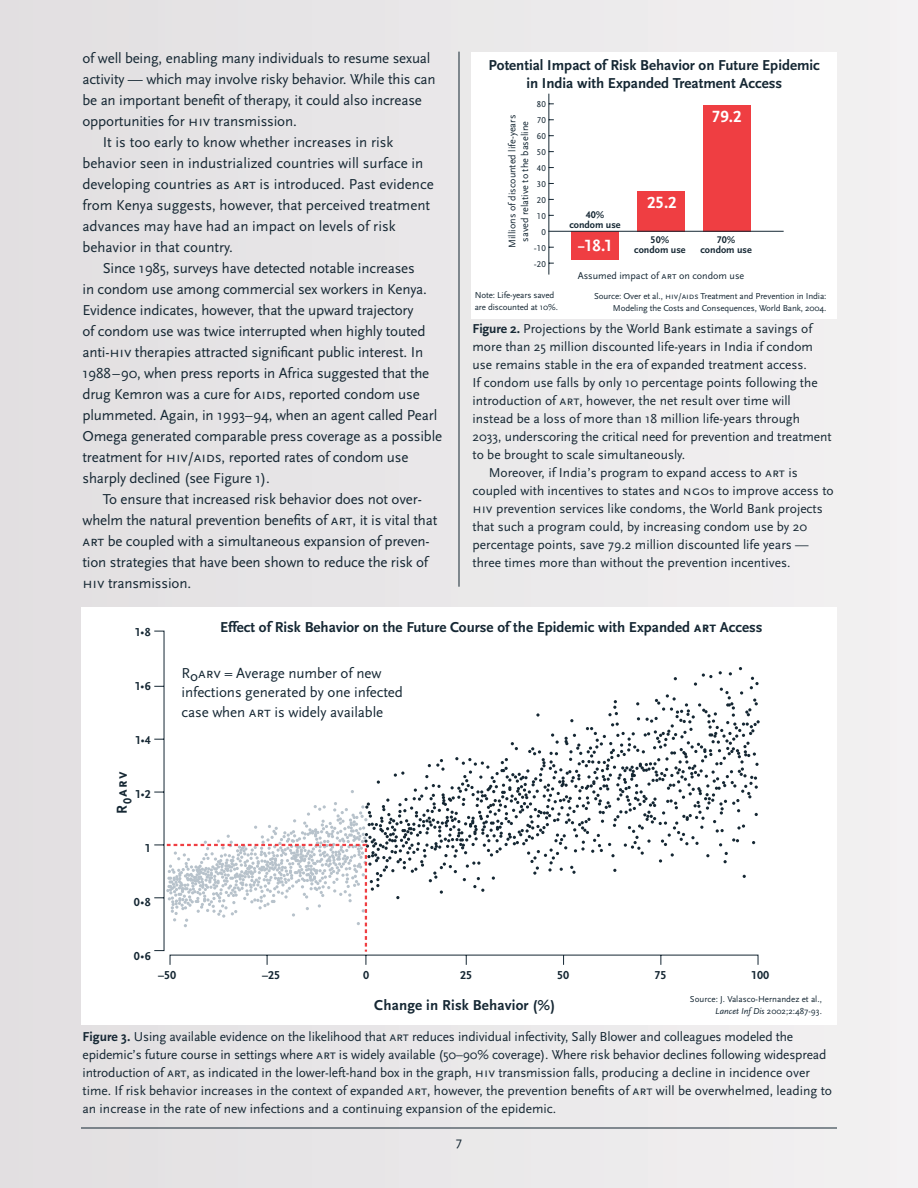
<style>
.page{position:relative;width:918px;height:1188px;background:#e8e6e7}
.page>*{position:absolute;margin:0;border:0;box-sizing:border-box;transform-origin:0 0}
.t1{font:700 16.95px "Scala Sans LF";color:#fff}
.t2{font:700 16.95px "Scala Sans LF";color:#fff;scale:.75 1}
.t3{font:15px/19.5px "Scala Sans";letter-spacing:-.01em;color:#152733}
.t4{font:700 15px/18px "Scala Sans";color:#152733;text-align:center}
.t5{font:700 15px "Scala Sans LF";letter-spacing:.01em;color:#152733}
.t6{font:700 15px "Scala Sans Caps";color:#152733}
.t7{font:13.5px/18px "Scala Sans";color:#152733}
.t8{font:700 12px "Scala Sans LF";color:#152733}
.t9{font:10.05px/12.6px "Scala Sans LF";color:#152733;text-align:center}
.t10{font:700 10.05px/10.1px "Scala Sans LF";color:#152733;text-align:center}
.t11{font:9px/12px "Scala Sans";letter-spacing:-.01em;color:#152733;text-align:right}
.t12{font:8.85px "Scala Sans LF";color:#152733}
.t13{font:8.85px "Scala Sans LF";color:#152733;scale:1.25 1}
.s1{font-family:"Scala Sans Caps"}
.s2{font-family:"Scala Sans LF Caps"}
.s3{font-weight:700}
.s4{font-size:12px}
.s5{font-size:9px}
.s6{font-family:"Scala Sans LF"}
.s7{font-style:italic}
</style>
<div class="page">
<hr style="left:81px;top:1128px;width:756px;height:1px;background:#152733">
<div style="left:471px;top:52px;width:366px;height:266px;background:#fff"></div>
<div style="left:703px;top:105px;width:47px;height:126px;background:#ef3e42"></div>
<div style="left:637px;top:191px;width:48px;height:40px;background:#ef3e42"></div>
<div style="left:571px;top:231px;width:48px;height:29px;background:#ef3e42"></div>
<hr style="left:549px;top:231px;width:234px;height:1px;background:#152733">
<hr style="left:549px;top:94px;width:1px;height:181px;background:#152733">
<div style="left:81px;top:608px;width:756px;height:417px;background:#fff"></div>
<svg style="left:154px;top:630px;width:605px;height:335px"></svg>
<svg style="left:165px;top:667px;width:595px;height:287px"></svg>
<hr style="left:459px;top:52px;width:1px;height:535px;background:#152733">
<p class="t3" style="left:82px;top:50px;width:350px">of well being, enabling many individuals to resume sexual</p>
<p class="t3" style="left:82px;top:71px;width:355px">activity — which may involve risky behavior. While this can</p>
<p class="t3" style="left:82px;top:92px;width:341px">be an important benefit of therapy, it could also increase</p>
<p class="t3" style="left:82px;top:113px;width:216px">opportunities for <span class="s1">hiv</span> transmission.</p>
<p class="t3" style="left:103px;top:134px;width:292px">It is too early to know whether increases in risk</p>
<p class="t3" style="left:83px;top:155px;width:343px">behavior seen in industrialized countries will surface in</p>
<p class="t3" style="left:83px;top:176px;width:353px">developing countries as <span class="s1">art</span> is introduced. Past evidence</p>
<p class="t3" style="left:82px;top:197px;width:349px">from Kenya suggests, however, that perceived treatment</p>
<p class="t3" style="left:82px;top:218px;width:315px">advances may have had an impact on levels of risk</p>
<p class="t3" style="left:82px;top:239px;width:152px">behavior in that country.</p>
<p class="t3" style="left:103px;top:260px;width:314px">Since 1985, surveys have detected notable increases</p>
<p class="t3" style="left:82px;top:281px;width:346px">in condom use among commercial sex workers in Kenya.</p>
<p class="t3" style="left:82px;top:302px;width:333px">Evidence indicates, however, that the upward trajectory</p>
<p class="t3" style="left:82px;top:323px;width:344px">of condom use was twice interrupted when highly touted</p>
<p class="t3" style="left:82px;top:344px;width:342px">anti-<span class="s1">hiv</span> therapies attracted significant public interest. In</p>
<p class="t3" style="left:82px;top:365px;width:348px">1988–90, when press reports in Africa suggested that the</p>
<p class="t3" style="left:82px;top:386px;width:339px">drug Kemron was a cure for <span class="s1">aids</span>, reported condom use</p>
<p class="t3" style="left:82px;top:407px;width:356px">plummeted. Again, in 1993–94, when an agent called Pearl</p>
<p class="t3" style="left:82px;top:428px;width:361px">Omega generated comparable press coverage as a possible</p>
<p class="t3" style="left:82px;top:449px;width:327px">treatment for <span class="s1">hiv</span>/<span class="s1">aids</span>, reported rates of condom use</p>
<p class="t3" style="left:82px;top:470px;width:189px">sharply declined (see Figure 1).</p>
<p class="t3" style="left:103px;top:491px;width:321px">To ensure that increased risk behavior does not over-</p>
<p class="t3" style="left:82px;top:512px;width:356px">whelm the natural prevention benefits of <span class="s1">art</span>, it is vital that</p>
<p class="t3" style="left:82px;top:533px;width:349px"><span class="s1">art</span> be coupled with a simultaneous expansion of preven-</p>
<p class="t3" style="left:82px;top:554px;width:347px">tion strategies that have been shown to reduce the risk of</p>
<p class="t3" style="left:82px;top:575px;width:110px"><span class="s1">hiv</span> transmission.</p>
<p class="t4" style="left:489px;top:57px;width:333px">Potential Impact of Risk Behavior on Future Epidemic in India with Expanded Treatment Access</p>
<p class="t12" style="left:537px;top:101px;width:10px">80</p>
<p class="t9" style="left:507px;top:248px;width:135px;rotate:-90deg">Millions of discounted life-years saved relative to the baseline</p>
<p class="t12" style="left:537px;top:117px;width:10px">70</p>
<p class="t12" style="left:537px;top:133px;width:10px">60</p>
<p class="t12" style="left:537px;top:149px;width:10px">50</p>
<p class="t12" style="left:537px;top:165px;width:10px">40</p>
<p class="t12" style="left:537px;top:181px;width:10px">30</p>
<p class="t12" style="left:537px;top:197px;width:10px">20</p>
<p class="t12" style="left:537px;top:213px;width:10px">10</p>
<p class="t12" style="left:541px;top:228px;width:6px">0</p>
<p class="t13" style="left:534px;top:244px;width:11px">-10</p>
<p class="t13" style="left:534px;top:260px;width:11px">-20</p>
<p class="t1" style="left:712px;top:109px;width:31px">79.2</p>
<p class="t10" style="left:569px;top:210px;width:53px">40% condom use</p>
<p class="t2" style="left:578px;top:238px;width:48px">–18.1</p>
<p class="t1" style="left:647px;top:195px;width:31px">25.2</p>
<p class="t10" style="left:634px;top:235px;width:53px">50% condom use</p>
<p class="t10" style="left:700px;top:235px;width:53px">70% condom use</p>
<p class="t9" style="left:578px;top:270px;width:168px">Assumed impact of <span class="s2">art</span> on condom use</p>
<p class="t11" style="left:475px;top:290px;width:85px;text-align:left">Note: Life-years saved are discounted at 10%.</p>
<p class="t11" style="left:594px;top:290px;width:234px">Source: Over et al., <span class="s1">hiv/aids</span> Treatment and Prevention in India:<br>Modeling the Costs and Consequences, World Bank, 2004.</p>
<p class="t7" style="left:472px;top:321px;width:341px"><span class="s3">Figure 2.</span> Projections by the World Bank estimate a savings of</p>
<p class="t7" style="left:472px;top:339px;width:342px">more than 25 million discounted life-years in India if condom</p>
<p class="t7" style="left:472px;top:357px;width:336px">use remains stable in the era of expanded treatment access.</p>
<p class="t7" style="left:472px;top:375px;width:347px">If condom use falls by only 10 percentage points following the</p>
<p class="t7" style="left:472px;top:393px;width:320px">introduction of <span class="s1">art</span>, however, the net result over time will</p>
<p class="t7" style="left:472px;top:411px;width:329px">instead be a loss of more than 18 million life-years through</p>
<p class="t7" style="left:472px;top:429px;width:361px">2033, underscoring the critical need for prevention and treatment</p>
<p class="t7" style="left:472px;top:447px;width:214px">to be brought to scale simultaneously.</p>
<p class="t7" style="left:489px;top:465px;width:311px">Moreover, if India’s program to expand access to <span class="s1">art</span> is</p>
<p class="t7" style="left:472px;top:483px;width:363px">coupled with incentives to states and <span class="s1">ngo</span><span class="s4">s</span> to improve access to</p>
<p class="t7" style="left:472px;top:501px;width:352px"><span class="s1">hiv</span> prevention services like condoms, the World Bank projects</p>
<p class="t7" style="left:472px;top:519px;width:336px">that such a program could, by increasing condom use by 20</p>
<p class="t7" style="left:472px;top:537px;width:338px">percentage points, save 79.2 million discounted life years —</p>
<p class="t7" style="left:472px;top:555px;width:320px">three times more than without the prevention incentives.</p>
<p class="t8" style="left:135px;top:627px;width:17px">1<span class="s5">•</span>8</p>
<p class="t8" style="left:135px;top:681px;width:17px">1<span class="s5">•</span>6</p>
<p class="t8" style="left:135px;top:735px;width:17px">1<span class="s5">•</span>4</p>
<p class="t6" style="left:113px;top:814px;width:44px;rotate:-90deg">R<sub>0</sub>arv</p>
<p class="t8" style="left:135px;top:789px;width:17px">1<span class="s5">•</span>2</p>
<p class="t8" style="left:145px;top:843px;width:7px">1</p>
<p class="t8" style="left:134px;top:897px;width:18px">0<span class="s5">•</span>8</p>
<p class="t8" style="left:134px;top:951px;width:18px">0<span class="s5">•</span>6</p>
<p class="t4" style="left:220px;top:619px;width:544px"><span class="s6">Effect of Risk Behavior on the</span> Future Course of the Epidemic with Expanded <span class="s1">art</span> Access</p>
<p class="t3" style="left:182px;top:665px;width:223px">Ro<span class="s1">arv</span> = Average number of new infections generated by one infected case when <span class="s1">art</span> is widely available</p>
<p class="t8" style="left:158px;top:970px;width:19px">–50</p>
<p class="t8" style="left:262px;top:970px;width:19px">–25</p>
<p class="t8" style="left:363px;top:970px;width:7px">0</p>
<p class="t8" style="left:460px;top:970px;width:13px">25</p>
<p class="t8" style="left:557px;top:970px;width:13px">50</p>
<p class="t8" style="left:655px;top:970px;width:13px">75</p>
<p class="t8" style="left:751px;top:970px;width:19px">100</p>
<p class="t5" style="left:374px;top:998px;width:182px">Change in Risk Behavior (%)</p>
<p class="t11" style="left:690px;top:994px;width:134px">Source: J. Valasco-Hernandez et al.,<br><span class="s7">Lancet Inf Dis</span> 2002;2:487-93.</p>
<p class="t7" style="left:82px;top:1029px;width:751px"><span class="s3">Figure 3.</span> Using available evidence on the likelihood that <span class="s1">art</span> reduces individual infectivity, Sally Blower and colleagues modeled the epidemic’s future course in settings where <span class="s1">art</span> is widely available (50–90% coverage). Where risk behavior declines following widespread introduction of <span class="s1">art</span>, as indicated in the lower-left-hand box in the graph, <span class="s1">hiv</span> transmission falls, producing a decline in incidence over time. If risk behavior increases in the context of expanded <span class="s1">art</span>, however, the prevention benefits of <span class="s1">art</span> will be overwhelmed, leading to an increase in the rate of new infections and a continuing expansion of the epidemic.</p>
<p class="t7" style="left:456px;top:1133px;width:8px">7</p>
</div>
